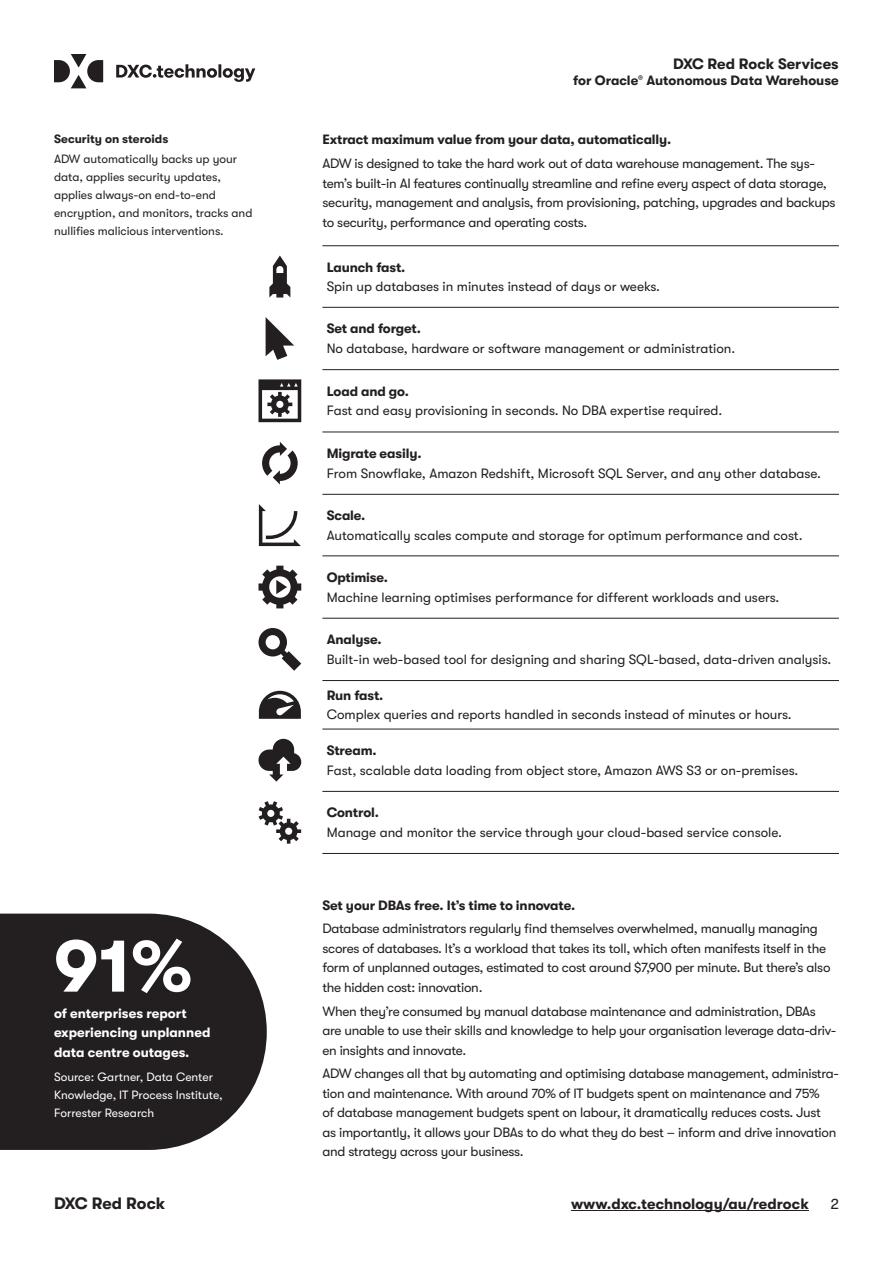
<style>
.page{position:relative;width:893px;height:1263px;background:#fff}
.page>*{position:absolute;margin:0;border:0;box-sizing:border-box;transform-origin:0 0}
.t1{font:700 75px "GT Walsheim Pro";color:#fff}
.t2{font:700 16.5px "GT Walsheim Pro";letter-spacing:-.01em;color:#231f20}
.t3{font:700 15px "GT Walsheim Pro";color:#231f20}
.t4{font:15px "GT Walsheim Pro";color:#231f20}
.t5{font:13.5px/19.5px "GT Walsheim Pro";letter-spacing:-.02em;color:#231f20}
.t6{font:13.5px "GT Walsheim Pro";color:#231f20}
.t7{font:700 13.5px "GT Walsheim Pro";letter-spacing:-.01em;color:#231f20}
.t8{font:700 13.5px/19.5px "GT Walsheim Pro";color:#fff}
.t9{font:12px/18px "GT Walsheim Pro";color:#231f20}
.t10{font:12px/18px "GT Walsheim Pro";color:#fff}
.t11{font:700 12px "GT Walsheim Pro";color:#231f20}
</style>
<div class="page">
<hr style="left:571px;top:1210px;width:238px;height:1px;background:#231f20">
<svg style="left:54px;top:54px;width:201px;height:34px"></svg>
<hr style="left:322px;top:245px;width:517px;height:1px;background:#231f20">
<hr style="left:322px;top:307px;width:517px;height:1px;background:#231f20">
<hr style="left:322px;top:369px;width:517px;height:1px;background:#231f20">
<hr style="left:322px;top:432px;width:517px;height:1px;background:#231f20">
<hr style="left:322px;top:494px;width:517px;height:1px;background:#231f20">
<hr style="left:322px;top:556px;width:517px;height:1px;background:#231f20">
<hr style="left:322px;top:618px;width:517px;height:1px;background:#231f20">
<hr style="left:322px;top:680px;width:517px;height:1px;background:#231f20">
<hr style="left:322px;top:729px;width:517px;height:1px;background:#231f20">
<hr style="left:322px;top:791px;width:517px;height:1px;background:#231f20">
<hr style="left:322px;top:853px;width:517px;height:1px;background:#231f20">
<svg style="left:269px;top:256px;width:21px;height:41px"></svg>
<svg style="left:266px;top:317px;width:28px;height:43px"></svg>
<svg style="left:258px;top:379px;width:43px;height:43px"></svg>
<svg style="left:262px;top:442px;width:36px;height:42px"></svg>
<svg style="left:259px;top:504px;width:42px;height:42px"></svg>
<svg style="left:258px;top:566px;width:43px;height:42px"></svg>
<svg style="left:258px;top:628px;width:43px;height:43px"></svg>
<svg style="left:259px;top:691px;width:42px;height:28px"></svg>
<svg style="left:258px;top:739px;width:43px;height:43px"></svg>
<svg style="left:259px;top:801px;width:42px;height:43px"></svg>
<svg style="left:0;top:914px;width:267px;height:236px;background:#363334"></svg>
<p class="t11" style="left:54px;top:132px;width:116px">Security on steroids</p>
<p class="t9" style="left:54px;top:150px;width:200px">ADW automatically backs up your data, applies security updates, applies always-on end-to-end encryption, and monitors, tracks and nullifies malicious interventions.</p>
<h1 class="t1" style="left:54px;top:924px;width:140px">91%</h1>
<p class="t8" style="left:54px;top:1003px;width:158px">of enterprises report experiencing unplanned data centre outages.</p>
<p class="t10" style="left:54px;top:1068px;width:170px">Source: Gartner, Data Center<br>Knowledge, IT Process Institute,<br>Forrester Research</p>
<p class="t2" style="left:54px;top:1194px;width:113px">DXC Red Rock</p>
<p class="t3" style="left:673px;top:56px;width:167px">DXC Red Rock Services</p>
<p class="t7" style="left:573px;top:73px;width:267px">for Oracle<sup>®</sup> Autonomous Data Warehouse</p>
<p class="t7" style="left:322px;top:132px;width:351px">Extract maximum value from your data, automatically.</p>
<p class="t5" style="left:322px;top:154px;width:515px">ADW is designed to take the hard work out of data warehouse management. The sys&shy;tem’s built-in AI features continually streamline and refine every aspect of data storage, security, management and analysis, from provisioning, patching, upgrades and backups to security, performance and operating costs.</p>
<p class="t7" style="left:327px;top:259px;width:80px">Launch fast.</p>
<p class="t6" style="left:327px;top:279px;width:335px">Spin up databases in minutes instead of days or weeks.</p>
<p class="t7" style="left:327px;top:321px;width:96px">Set and forget.</p>
<p class="t6" style="left:327px;top:341px;width:410px">No database, hardware or software management or administration.</p>
<p class="t7" style="left:327px;top:384px;width:84px">Load and go.</p>
<p class="t6" style="left:327px;top:403px;width:397px">Fast and easy provisioning in seconds. No DBA expertise required.</p>
<p class="t7" style="left:327px;top:446px;width:96px">Migrate easily.</p>
<p class="t6" style="left:327px;top:465px;width:496px">From Snowflake, Amazon Redshift, Microsoft SQL Server, and any other database.</p>
<p class="t7" style="left:327px;top:508px;width:40px">Scale.</p>
<p class="t6" style="left:327px;top:527px;width:477px">Automatically scales compute and storage for optimum performance and cost.</p>
<p class="t7" style="left:327px;top:570px;width:63px">Optimise.</p>
<p class="t6" style="left:327px;top:589px;width:454px">Machine learning optimises performance for different workloads and users.</p>
<p class="t7" style="left:327px;top:632px;width:56px">Analyse.</p>
<p class="t6" style="left:327px;top:652px;width:506px">Built-in web-based tool for designing and sharing SQL-based, data-driven analysis.</p>
<p class="t7" style="left:327px;top:687px;width:58px">Run fast.</p>
<p class="t6" style="left:327px;top:707px;width:467px">Complex queries and reports handled in seconds instead of minutes or hours.</p>
<p class="t7" style="left:327px;top:743px;width:52px">Stream.</p>
<p class="t6" style="left:327px;top:762px;width:473px">Fast, scalable data loading from object store, Amazon AWS S3 or on-premises.</p>
<p class="t7" style="left:327px;top:805px;width:54px">Control.</p>
<p class="t6" style="left:327px;top:825px;width:457px">Manage and monitor the service through your cloud-based service console.</p>
<p class="t7" style="left:322px;top:897px;width:254px">Set your DBAs free. It’s time to innovate.</p>
<p class="t5" style="left:322px;top:919px;width:510px">Database administrators regularly find themselves overwhelmed, manually managing scores of databases. It’s a workload that takes its toll, which often manifests itself in the form of unplanned outages, estimated to cost around $7,900 per minute. But there’s also the hidden cost: innovation.</p>
<p class="t5" style="left:322px;top:1001px;width:515px">When they’re consumed by manual database maintenance and administration, DBAs are unable to use their skills and knowledge to help your organisation leverage data-driv&shy;en insights and innovate.</p>
<p class="t5" style="left:322px;top:1064px;width:518px">ADW changes all that by automating and optimising database management, administra&shy;tion and maintenance. With around 70% of IT budgets spent on maintenance and 75%<br>of database management budgets spent on labour, it dramatically reduces costs. Just<br>as importantly, it allows your DBAs to do what they do best – inform and drive innovation and strategy across your business.</p>
<p class="t3" style="left:571px;top:1195px;width:239px">www.dxc.technology/au/redrock</p>
<p class="t4" style="left:830px;top:1195px;width:10px">2</p>
</div>
